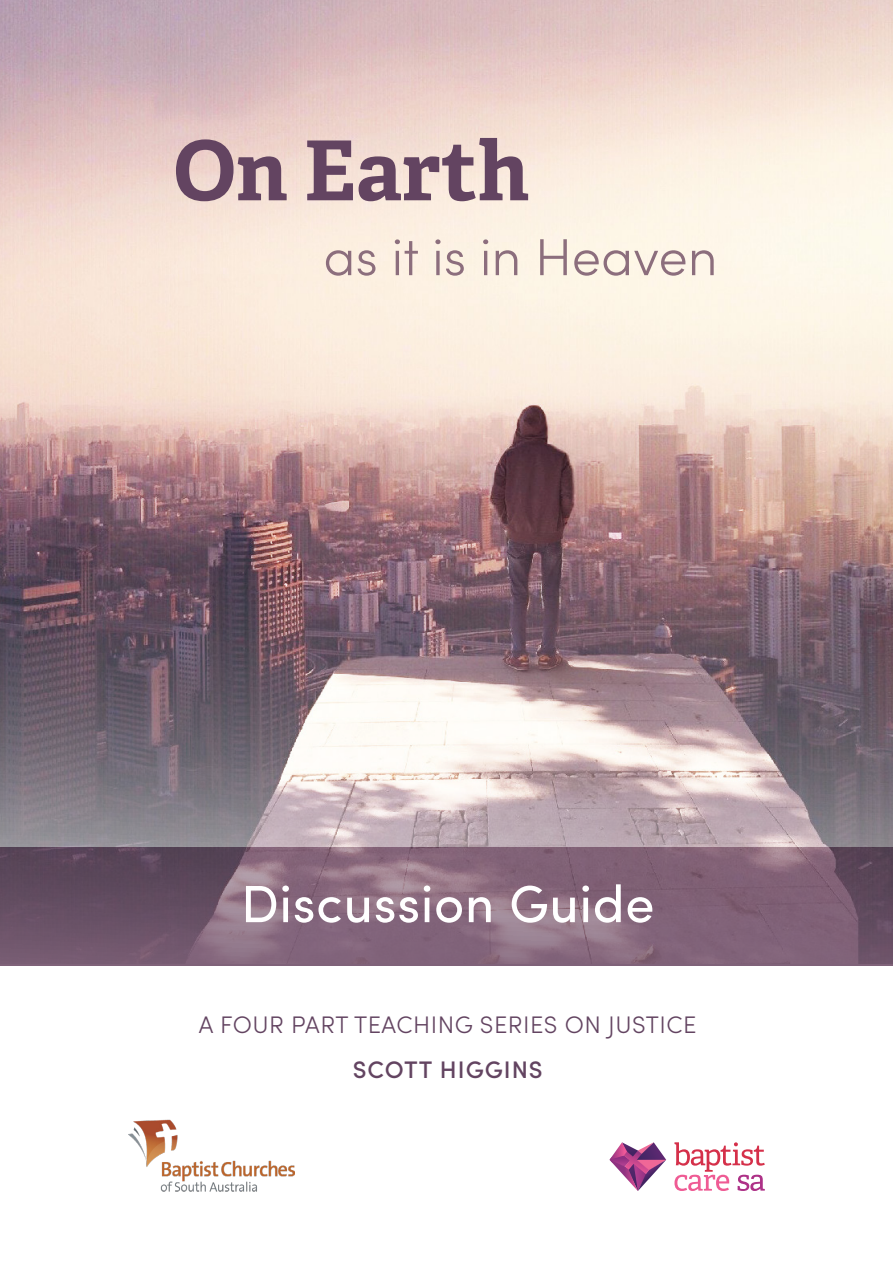
<style>
.page{position:relative;width:893px;height:1263px;background:#fff}
.page>*{position:absolute;margin:0;border:0;box-sizing:border-box;transform-origin:0 0}
.t1{font:700 82.65px "Adelle";color:#634461}
.t2{font:52.5px "Sofia Pro";letter-spacing:.01em;color:#fff}
.t3{font:300 52.2px "Sofia Pro";color:#8c6e7d}
.t4{font:300 24px "Sofia Pro";letter-spacing:.02em;color:#634461}
.t5{font:500 24px "Sofia Pro";letter-spacing:.04em;color:#634461}
</style>
<div class="page">
<img style="left:0;top:0;width:893px;height:964px">
<img style="left:128px;top:1119px;width:166px;height:73px">
<svg style="left:609px;top:1142px;width:57px;height:49px"></svg>
<svg style="left:674px;top:1142px;width:91px;height:49px"></svg>
<h1 class="t1" style="left:173px;top:111px;width:357px">On Earth</h1>
<h3 class="t3" style="left:323px;top:219px;width:396px">as it is in Heaven</h3>
<h2 class="t2" style="left:241px;top:865px;width:415px">Discussion Guide</h2>
<p class="t4" style="left:199px;top:1007px;width:499px">A FOUR PART TEACHING SERIES ON JUSTICE</p>
<p class="t5" style="left:353px;top:1051px;width:192px">SCOTT HIGGINS</p>
</div>
